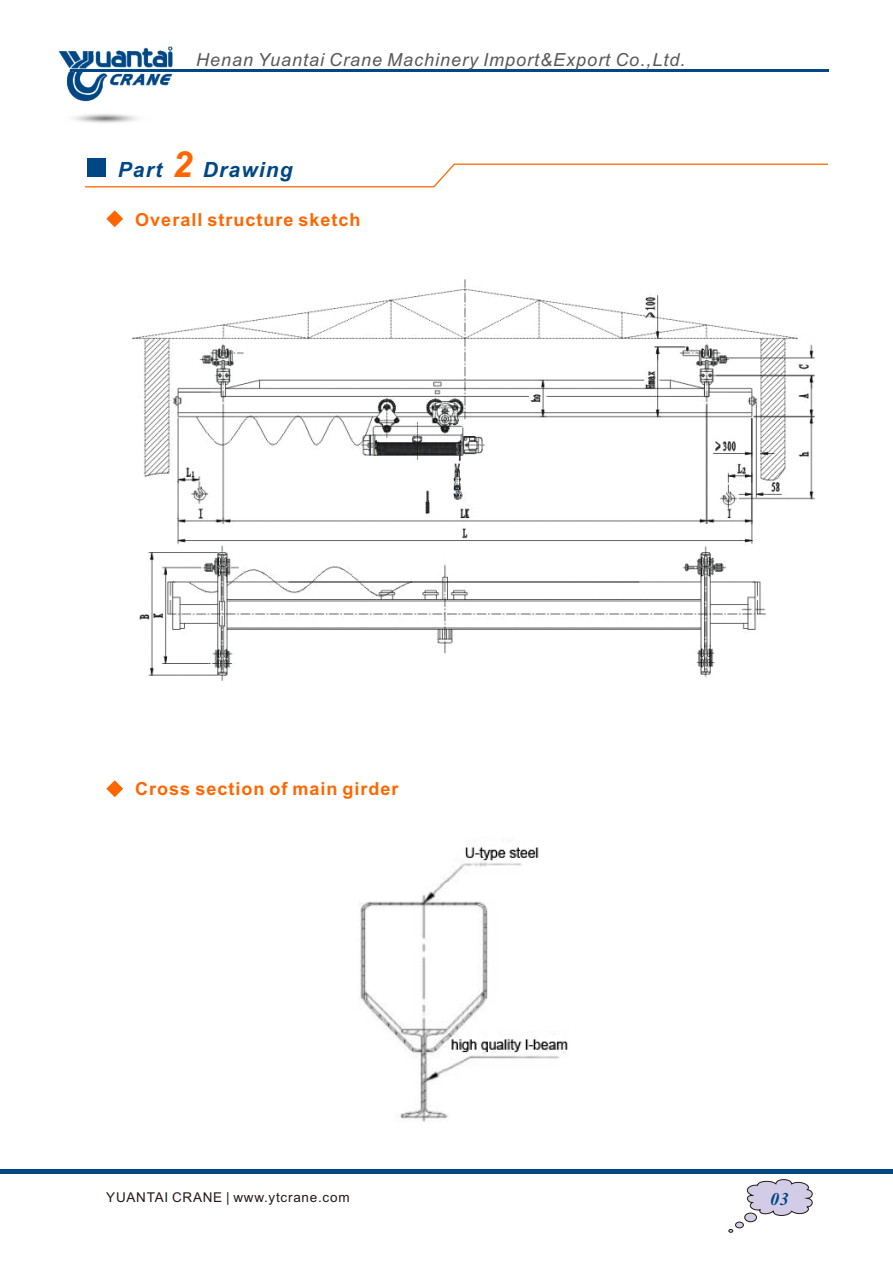
<style>
.page{position:relative;width:893px;height:1263px;background:#fff}
.page>*{position:absolute;margin:0;border:0;box-sizing:border-box;transform-origin:0 0}
.t1{font:italic 700 21px "Arial";letter-spacing:.055em;color:#004785}
.t2{font:italic 18px "Arial";letter-spacing:.055em;color:#595857}
.t3{font:700 18px "Arial";letter-spacing:.055em;color:#f60}
.t4{font:italic 700 18px "Times New Roman";color:#004785}
.t5{font:13.5px "Arial";letter-spacing:.055em;color:#231916}
.s1{font-size:36px;color:#f60}
</style>
<div class="page">
<hr style="left:71px;top:69px;width:758px;height:2px;background:#004785">
<div style="left:0;top:1169px;width:893px;height:5px;background:#004785"></div>
<img style="left:58px;top:46px;width:120px;height:77px">
<svg style="left:728px;top:1179px;width:85px;height:54px"></svg>
<div style="left:87px;top:158px;width:18px;height:18px;background:#004785"></div>
<svg style="left:85px;top:163px;width:743px;height:25px"></svg>
<svg style="left:106px;top:210px;width:17px;height:17px"></svg>
<svg style="left:106px;top:780px;width:17px;height:17px"></svg>
<img style="left:133px;top:279px;width:681px;height:401px">
<img style="left:358px;top:847px;width:210px;height:275px">
<p class="t2" style="left:196px;top:53px;width:491px">Henan Yuantai Crane Machinery Import&amp;Export Co.,Ltd.</p>
<p class="t1" style="left:172px;top:161px;width:122px"><span class="s1">2</span> rawing</p>
<p class="t3" style="left:135px;top:212px;width:227px">Overall structure sketch</p>
<p class="t1" style="left:118px;top:161px;width:46px">Part</p>
<p class="t1" style="left:203px;top:161px;width:17px">D</p>
<p class="t3" style="left:135px;top:782px;width:265px">Cross section of main girder</p>
<p class="t5" style="left:106px;top:1192px;width:245px">YUANTAI CRANE | www.ytcrane.com</p>
<p class="t4" style="left:770px;top:1192px;width:20px">03</p>
</div>
